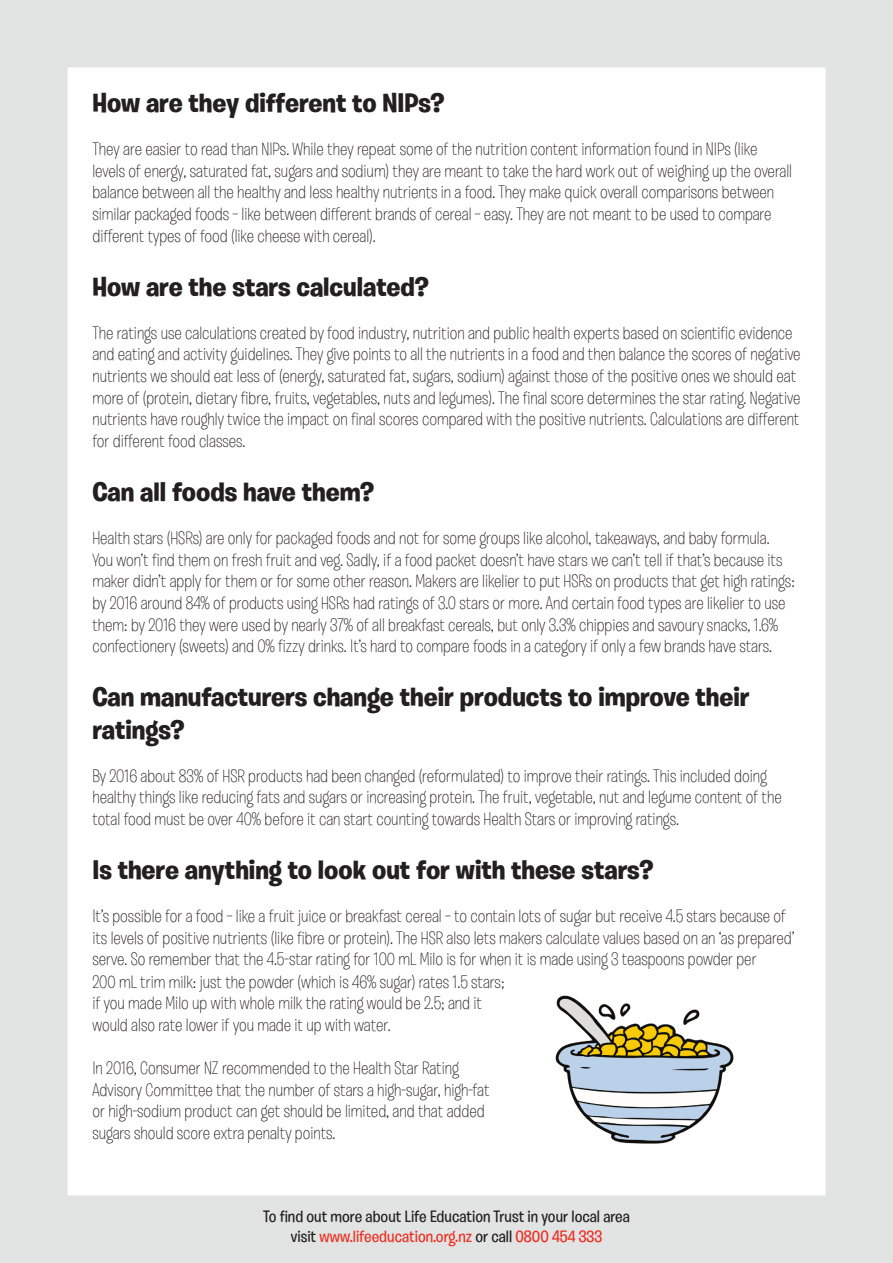
<style>
.page{position:relative;width:893px;height:1263px;background:#fff}
.page>*{position:absolute;margin:0;border:0;box-sizing:border-box;transform-origin:0 0}
.t1{font:700 27px/32.4px "Burbank Big";color:#231f20}
.t2{font:300 18px/21.6px "Burbank Big";color:#231f20}
.t3{font:500 16.5px "Burbank Big";color:#231f20}
.t4{font:500 16.5px "Burbank Big";color:#ee2e22}
.s1{color:#231f20}
</style>
<div class="page">
<div style="left:0;top:0;width:893px;height:1263px;border:68px solid #e2e3e3"></div>
<svg style="left:892px;top:0;width:1px;height:1263px"></svg>
<img style="left:555px;top:995px;width:179px;height:149px">
<p class="t1" style="left:92px;top:87px;width:354px">How are they different to NIPs?</p>
<p class="t2" style="left:92px;top:138px;width:701px">They are easier to read than NIPs. While they repeat some of the nutrition content information found in NIPs (like levels of energy, saturated fat, sugars and sodium) they are meant to take the hard work out of weighing up the overall balance between all the healthy and less healthy nutrients in a food. They make quick overall comparisons between similar packaged foods – like between different brands of cereal – easy. They are not meant to be used to compare different types of food (like cheese with cereal).</p>
<p class="t1" style="left:92px;top:270px;width:338px">How are the stars calculated?</p>
<p class="t2" style="left:92px;top:322px;width:710px">The ratings use calculations created by food industry, nutrition and public health experts based on scientific evidence and eating and activity guidelines. They give points to all the nutrients in a food and then balance the scores of negative nutrients we should eat less of (energy, saturated fat, sugars, sodium) against those of the positive ones we should eat more of (protein, dietary fibre, fruits, vegetables, nuts and legumes). The final score determines the star rating. Negative nutrients have roughly twice the impact on final scores compared with the positive nutrients. Calculations are different for different food classes.</p>
<p class="t1" style="left:92px;top:476px;width:283px">Can all foods have them?</p>
<p class="t2" style="left:92px;top:527px;width:704px">Health stars (HSRs) are only for packaged foods and not for some groups like alcohol, takeaways, and baby formula.<br>You won’t find them on fresh fruit and veg. Sadly, if a food packet doesn’t have stars we can’t tell if that’s because its maker didn’t apply for them or for some other reason. Makers are likelier to put HSRs on products that get high ratings: by 2016 around 84% of products using HSRs had ratings of 3.0 stars or more. And certain food types are likelier to use them: by 2016 they were used by nearly 37% of all breakfast cereals, but only 3.3% chippies and savoury snacks, 1.6% confectionery (sweets) and 0% fizzy drinks. It’s hard to compare foods in a category if only a few brands have stars.</p>
<p class="t1" style="left:92px;top:681px;width:659px">Can manufacturers change their products to improve their ratings?</p>
<p class="t2" style="left:92px;top:765px;width:691px">By 2016 about 83% of HSR products had been changed (reformulated) to improve their ratings. This included doing healthy things like reducing fats and sugars or increasing protein. The fruit, vegetable, nut and legume content of the total food must be over 40% before it can start counting towards Health Stars or improving ratings.</p>
<p class="t1" style="left:92px;top:854px;width:562px">Is there anything to look out for with these stars?</p>
<p class="t2" style="left:92px;top:905px;width:704px">It’s possible for a food – like a fruit juice or breakfast cereal – to contain lots of sugar but receive 4.5 stars because of its levels of positive nutrients (like fibre or protein). The HSR also lets makers calculate values based on an ‘as prepared’ serve. So remember that the 4.5-star rating for 100 mL Milo is for when it is made using 3 teaspoons powder per<br>200 mL trim milk: just the powder (which is 46% sugar) rates 1.5 stars;<br>if you made Milo up with whole milk the rating would be 2.5; and it<br>would also rate lower if you made it up with water.</p>
<p class="t2" style="left:92px;top:1057px;width:399px">In 2016, Consumer NZ recommended to the Health Star Rating Advisory Committee that the number of stars a high-sugar, high-fat or high-sodium product can get should be limited, and that added sugars should score extra penalty points.</p>
<p class="t3" style="left:263px;top:1207px;width:368px">To find out more about Life Education Trust in your local area</p>
<p class="t4" style="left:291px;top:1226px;width:313px"><span class="s1">visit</span> www.lifeeducation.org.nz <span class="s1">or call</span> 0800 454 333</p>
</div>
